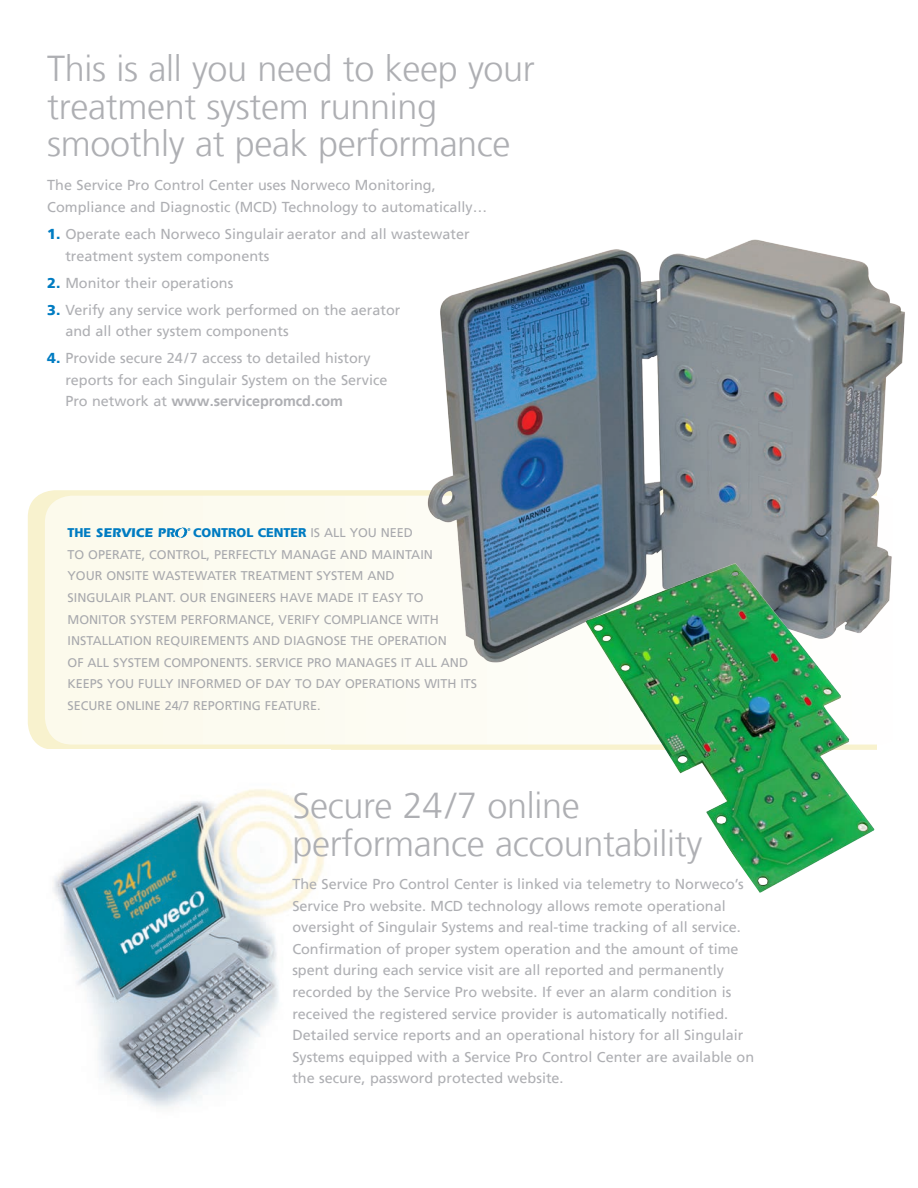
<style>
.page{position:relative;width:918px;height:1188px;background:#fff}
.page>*{position:absolute;margin:0;border:0;box-sizing:border-box;transform-origin:0 0}
.t1{font:300 36px/37.5px "Frutiger LT";letter-spacing:-.01em;color:#aeafb3}
.Prod_Call-Out_Head{font:14.4px/21.6px "Frutiger LT";color:#aeafb3}
.Prod_Call-Out{font:14.4px/21.6px "Frutiger LT";color:#aeafb3}
.extras_text{font:700 13.05px "Itc Eras";color:#007cc2}
.extras_text-2{font:12.6px/21.6px "Frutiger LT";color:#a8a9ad}
.s1{font-weight:900;color:#007cc2}
.s2{font-weight:700}
.s3{font-family:"Frutiger LT";font-weight:900;font-size:12.6px}
</style>
<div class="page">
<svg style="left:28px;top:490px;width:552px;height:260px;background:#f8f2d0"></svg>
<div style="left:45px;top:496px;width:535px;height:249px;background:#fcfbf0"></div>
<img style="left:418px;top:239px;width:487px;height:429px">
<img style="left:28px;top:749px;width:302px;height:359px">
<img style="left:580px;top:560px;width:302px;height:333px">
<img style="left:175px;top:528px;width:15px;height:11px">
<p class="t1" style="left:47px;top:50px;width:489px">This is all you need to keep your</p>
<p class="t1" style="left:47px;top:88px;width:465px">treatment system running smoothly at peak performance</p>
<p class="Prod_Call-Out" style="left:47px;top:175px;width:441px">The Service Pro Control Center uses Norweco Monitoring,<br>Compliance and Diagnostic (MCD) Technology to automatically…</p>
<p class="Prod_Call-Out_Head" style="left:65px;top:223px;width:406px;text-indent:-18px"><span class="s1">1.</span> Operate each Norweco Singulair aerator and all wastewater treatment system components</p>
<p class="Prod_Call-Out_Head" style="left:47px;top:272px;width:188px"><span class="s1">2.</span> Monitor their operations</p>
<p class="Prod_Call-Out_Head" style="left:65px;top:299px;width:337px;text-indent:-18px"><span class="s1">3.</span> Verify any service work performed on the aerator and all other system components</p>
<p class="Prod_Call-Out_Head" style="left:65px;top:347px;width:324px;text-indent:-18px"><span class="s1">4.</span> Provide secure 24/7 access to detailed history reports for each Singulair System on the Service<br>Pro network at <span class="s2">www.servicepromcd.com</span></p>
<p class="extras_text-2" style="left:68px;top:522px;width:411px;text-indent:126px"><span class="s1">CONTROL CENTER</span> IS ALL YOU NEED<br>TO OPERATE, CONTROL, PERFECTLY MANAGE AND MAINTAIN<br>YOUR ONSITE WASTEWATER TREATMENT SYSTEM AND<br>SINGULAIR PLANT. OUR ENGINEERS HAVE MADE IT EASY TO MONITOR SYSTEM PERFORMANCE, VERIFY COMPLIANCE WITH INSTALLATION REQUIREMENTS AND DIAGNOSE THE OPERATION<br>OF ALL SYSTEM COMPONENTS. SERVICE PRO MANAGES IT ALL AND KEEPS YOU FULLY INFORMED OF DAY TO DAY OPERATIONS WITH ITS SECURE ONLINE 24/7 REPORTING FEATURE.</p>
<p class="extras_text" style="left:68px;top:525px;width:109px"><span class="s3">THE</span> SERVICE PR</p>
<p class="t1" style="left:292px;top:788px;width:412px">Secure 24/7 online performance accountability</p>
<p class="Prod_Call-Out_Head" style="left:292px;top:873px;width:463px">The Service Pro Control Center is linked via telemetry to Norweco’s Service Pro website. MCD technology allows remote operational oversight of Singulair Systems and real-time tracking of all service.<br>Confirmation of proper system operation and the amount of time spent during each service visit are all reported and permanently recorded by the Service Pro website. If ever an alarm condition is received the registered service provider is automatically notified.<br>Detailed service reports and an operational history for all Singulair Systems equipped with a Service Pro Control Center are available on the secure, password protected website.</p>
</div>
